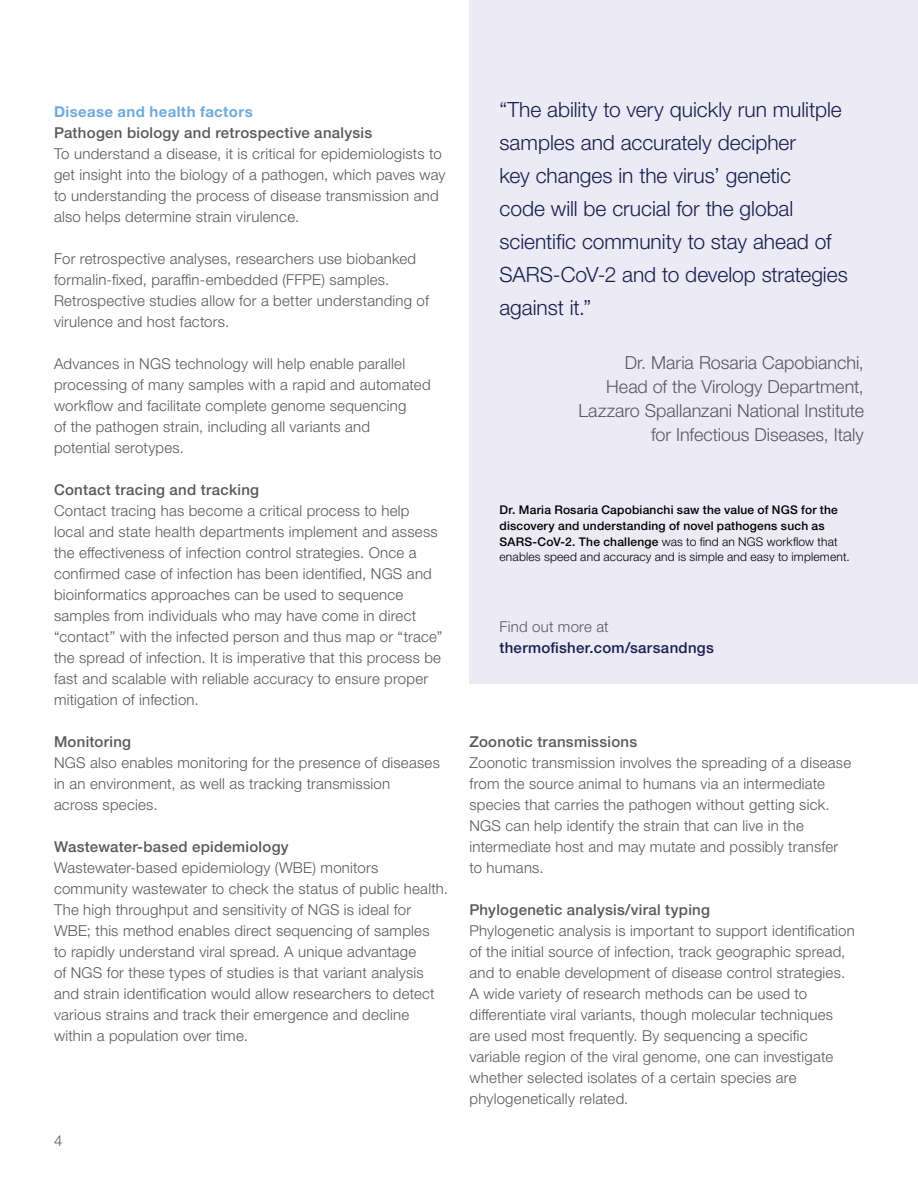
<style>
.page{position:relative;width:918px;height:1188px;background:#fff}
.page>*{position:absolute;margin:0;border:0;box-sizing:border-box;transform-origin:0 0}
.t1{font:300 21px/33px "Helvetica Neue LTW1 G";color:#1b1e4d}
.t2{font:300 18px/24px "Helvetica Neue LTW1 G";color:#58595b;text-align:right}
.t3{font:300 15px/21px "Helvetica Neue LTW1 G";letter-spacing:.015em;color:#58595b}
.t4{font:500 15px "Helvetica Neue LTW1 G";letter-spacing:.02em;color:#58595b}
.t5{font:500 15px "Helvetica Neue LTW1 G";letter-spacing:.02em;color:#1b1e4d}
.t6{font:700 15px "Helvetica Neue LTW1 G";letter-spacing:.025em;color:#70abdd}
.t7{font:500 12px/15.8px "Helvetica Neue LTW1 G";letter-spacing:.02em;color:#000}
.s1{font-weight:300}
</style>
<div class="page">
<div style="left:470px;top:0;width:448px;height:684px;background:#ebeaf5"></div>
<p class="t6" style="left:54px;top:102px;width:200px">Disease and health factors</p>
<p class="t4" style="left:54px;top:124px;width:320px">Pathogen biology and retrospective analysis</p>
<p class="t3" style="left:54px;top:143px;width:393px">To understand a disease, it is critical for epidemiologists to get insight into the biology of a pathogen, which paves way to understanding the process of disease transmission and also helps determine strain virulence.</p>
<p class="t3" style="left:54px;top:248px;width:376px">For retrospective analyses, researchers use biobanked formalin-fixed, paraffin-embedded (FFPE) samples.<br>Retrospective studies allow for a better understanding of virulence and host factors.</p>
<p class="t3" style="left:54px;top:353px;width:378px">Advances in NGS technology will help enable parallel processing of many samples with a rapid and automated workflow and facilitate complete genome sequencing<br>of the pathogen strain, including all variants and<br>potential serotypes.</p>
<p class="t4" style="left:54px;top:481px;width:207px">Contact tracing and tracking</p>
<p class="t3" style="left:54px;top:500px;width:390px">Contact tracing has become a critical process to help local and state health departments implement and assess the effectiveness of infection control strategies. Once a confirmed case of infection has been identified, NGS and bioinformatics approaches can be used to sequence samples from individuals who may have come in direct “contact” with the infected person and thus map or “trace” the spread of infection. It is imperative that this process be fast and scalable with reliable accuracy to ensure proper mitigation of infection.</p>
<p class="t4" style="left:54px;top:733px;width:79px">Monitoring</p>
<p class="t3" style="left:54px;top:752px;width:387px">NGS also enables monitoring for the presence of diseases in an environment, as well as tracking transmission<br>across species.</p>
<p class="t4" style="left:54px;top:838px;width:236px">Wastewater-based epidemiology</p>
<p class="t3" style="left:54px;top:857px;width:396px">Wastewater-based epidemiology (WBE) monitors community wastewater to check the status of public health.<br>The high throughput and sensitivity of NGS is ideal for WBE; this method enables direct sequencing of samples<br>to rapidly understand viral spread. A unique advantage<br>of NGS for these types of studies is that variant analysis and strain identification would allow researchers to detect various strains and track their emergence and decline within a population over time.</p>
<p class="t3" style="left:54px;top:1130px;width:10px">4</p>
<h1 class="t1" style="left:500px;top:93px;width:350px">“The ability to very quickly run mulitple samples and accurately decipher<br>key changes in the virus’ genetic<br>code will be crucial for the global scientific community to stay ahead of<br>SARS-CoV-2 and to develop strategies against it.”</h1>
<p class="t2" style="left:578px;top:351px;width:287px">Dr. Maria Rosaria Capobianchi,<br>Head of the Virology Department, Lazzaro Spallanzani National Institute for Infectious Diseases, Italy</p>
<p class="t7" style="left:500px;top:502px;width:352px">Dr. Maria Rosaria Capobianchi saw the value of NGS for the discovery and understanding of novel pathogens such as SARS-CoV-2. The challenge <span class="s1">was to find an NGS workflow that enables speed and accuracy and is simple and easy to implement.</span></p>
<p class="t3" style="left:500px;top:616px;width:111px">Find out more at</p>
<p class="t5" style="left:500px;top:638px;width:216px">thermofisher.com/sarsandngs</p>
<p class="t4" style="left:470px;top:733px;width:169px">Zoonotic transmissions</p>
<p class="t3" style="left:470px;top:752px;width:383px">Zoonotic transmission involves the spreading of a disease from the source animal to humans via an intermediate species that carries the pathogen without getting sick.<br>NGS can help identify the strain that can live in the intermediate host and may mutate and possibly transfer to humans.</p>
<p class="t4" style="left:470px;top:901px;width:242px">Phylogenetic analysis/viral typing</p>
<p class="t3" style="left:470px;top:920px;width:387px">Phylogenetic analysis is important to support identification of the initial source of infection, track geographic spread, and to enable development of disease control strategies.<br>A wide variety of research methods can be used to differentiate viral variants, though molecular techniques are used most frequently. By sequencing a specific variable region of the viral genome, one can investigate whether selected isolates of a certain species are phylogenetically related.</p>
</div>
